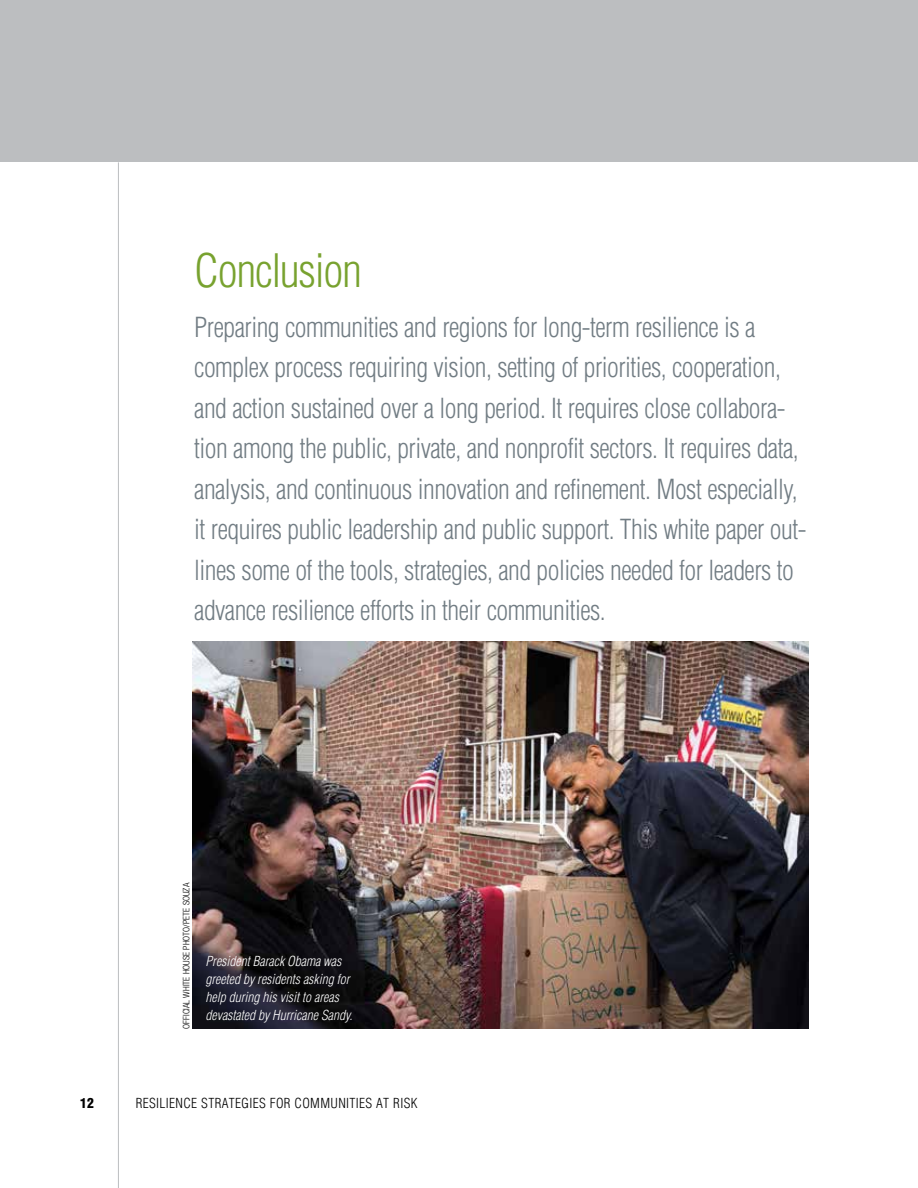
<style>
.page{position:relative;width:918px;height:1188px;background:#fff}
.page>*{position:absolute;margin:0;border:0;box-sizing:border-box;transform-origin:0 0}
.t1{font:300 condensed 45px "Helvetica LT Std";letter-spacing:-.03em;color:#78a22f}
.t2{font:300 condensed 27px/40.5px "Helvetica LT Std";letter-spacing:-.02em;color:#727d84}
.t3{font:italic 300 condensed 13.5px/18px "Helvetica LT Std";color:#fff}
.t4{font:300 condensed 13.5px "Helvetica LT Std";letter-spacing:.025em;color:#000}
.t5{font:900 condensed 13.5px "Helvetica LT Std";color:#000}
.t6{font:300 condensed 9px "Helvetica Neue";color:#000}
</style>
<div class="page">
<hr style="left:118px;top:162px;width:1px;height:1026px;background:#bcbec0">
<div style="left:0;top:0;width:918px;height:162px;background:#bcbec0"></div>
<img style="left:193px;top:642px;width:615px;height:387px">
<h1 class="t1" style="left:194px;top:243px;width:169px">Conclusion</h1>
<p class="t2" style="left:194px;top:306px;width:614px">Preparing communities and regions for long-term resilience is a complex process requiring vision, setting of priorities, cooperation, and action sustained over a long period. It requires close collabora&shy;tion among the public, private, and nonprofit sectors. It requires data, analysis, and continuous innovation and refinement. Most especially, it requires public leadership and public support. This white paper out&shy;lines some of the tools, strategies, and policies needed for leaders to advance resilience efforts in their communities.</p>
<p class="t6" style="left:181px;top:1029px;width:147px;rotate:-90deg">OFFICIAL WHITE HOUSE PHOTO/PETE SOUZA</p>
<p class="t3" style="left:206px;top:952px;width:148px">President Barack Obama was greeted by residents asking for help during his visit to areas devastated by Hurricane Sandy.</p>
<p class="t5" style="left:80px;top:1095px;width:15px">12</p>
<p class="t4" style="left:136px;top:1095px;width:283px">RESILIENCE STRATEGIES FOR COMMUNITIES AT RISK</p>
</div>
